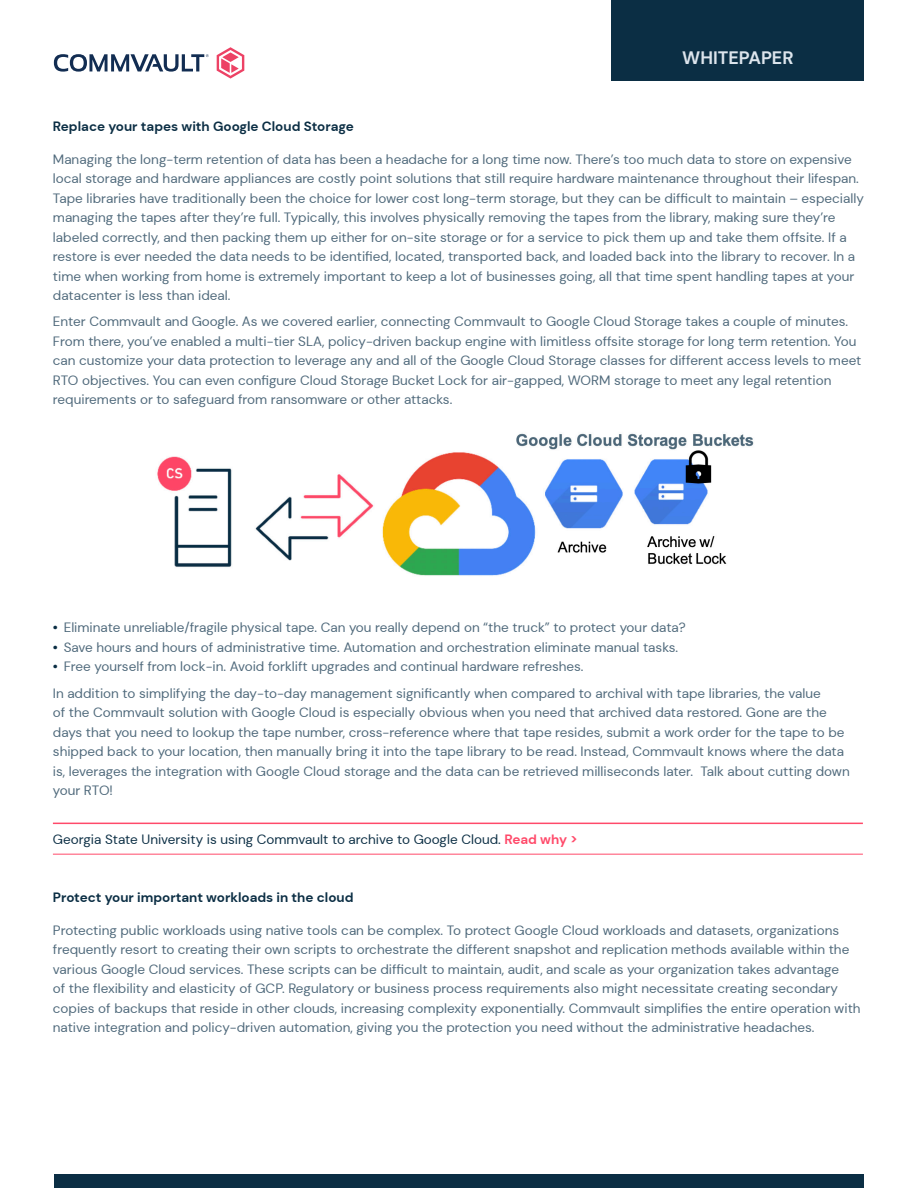
<style>
.page{position:relative;width:918px;height:1188px;background:#fff}
.page>*{position:absolute;margin:0;border:0;box-sizing:border-box;transform-origin:0 0}
.t1{font:700 18px "DM Sans";color:#dde5ed}
.Body_Copy{font:13.5px/19.5px "DM Sans";color:#4f697b}
.SubHead_2{font:700 13.5px "DM Sans";color:#0b2e44}
.Nurture_Title{font:13.5px "DM Sans";color:#0b2e44}
.s1{font-weight:700;color:#0b2e44}
.s2{font-weight:700;color:#ff4a6a}
</style>
<div class="page">
<div style="left:54px;top:1175px;width:810px;height:13px;background:#0b2e44"></div>
<img style="left:157px;top:433px;width:597px;height:143px">
<hr style="left:53px;top:823px;width:810px;height:1px;background:#ff4a6a">
<hr style="left:53px;top:854px;width:810px;height:1px;background:#ff4a6a">
<div style="left:612px;top:0;width:252px;height:81px;background:#0b2e44"></div>
<svg style="left:54px;top:54px;width:155px;height:18px"></svg>
<svg style="left:217px;top:47px;width:27px;height:32px"></svg>
<p class="t1" style="left:682px;top:46px;width:113px">WHITEPAPER</p>
<p class="SubHead_2" style="left:53px;top:118px;width:303px">Replace your tapes with Google Cloud Storage</p>
<p class="Body_Copy" style="left:53px;top:149px;width:813px">Managing the long-term retention of data has been a headache for a long time now. There’s too much data to store on expensive local storage and hardware appliances are costly point solutions that still require hardware maintenance throughout their lifespan.<br>Tape libraries have traditionally been the choice for lower cost long-term storage, but they can be difficult to maintain – especially managing the tapes after they’re full. Typically, this involves physically removing the tapes from the library, making sure they’re labeled correctly, and then packing them up either for on-site storage or for a service to pick them up and take them offsite. If a restore is ever needed the data needs to be identified, located, transported back, and loaded back into the library to recover. In a time when working from home is extremely important to keep a lot of businesses going, all that time spent handling tapes at your datacenter is less than ideal.</p>
<p class="Body_Copy" style="left:53px;top:312px;width:810px">Enter Commvault and Google. As we covered earlier, connecting Commvault to Google Cloud Storage takes a couple of minutes.<br>From there, you’ve enabled a multi-tier SLA, policy-driven backup engine with limitless offsite storage for long term retention. You can customize your data protection to leverage any and all of the Google Cloud Storage classes for different access levels to meet RTO objectives. You can even configure Cloud Storage Bucket Lock for air-gapped, WORM storage to meet any legal retention requirements or to safeguard from ransomware or other attacks.</p>
<p class="Body_Copy" style="left:53px;top:618px;width:634px"><span class="s1">•</span> Eliminate unreliable/fragile physical tape. Can you really depend on “the truck” to protect your data?</p>
<p class="Body_Copy" style="left:53px;top:637px;width:627px"><span class="s1">•</span> Save hours and hours of administrative time. Automation and orchestration eliminate manual tasks.</p>
<p class="Body_Copy" style="left:53px;top:657px;width:532px"><span class="s1">•</span> Free yourself from lock-in. Avoid forklift upgrades and continual hardware refreshes.</p>
<p class="Body_Copy" style="left:53px;top:683px;width:798px">In addition to simplifying the day-to-day management significantly when compared to archival with tape libraries, the value<br>of the Commvault solution with Google Cloud is especially obvious when you need that archived data restored. Gone are the days that you need to lookup the tape number, cross-reference where that tape resides, submit a work order for the tape to be shipped back to your location, then manually bring it into the tape library to be read. Instead, Commvault knows where the data is, leverages the integration with Google Cloud storage and the data can be retrieved milliseconds later. Talk about cutting down your RTO!</p>
<p class="Nurture_Title" style="left:53px;top:831px;width:526px">Georgia State University is using Commvault to archive to Google Cloud. <span class="s2">Read why &gt;</span></p>
<p class="SubHead_2" style="left:53px;top:889px;width:302px">Protect your important workloads in the cloud</p>
<p class="Body_Copy" style="left:53px;top:920px;width:809px">Protecting public workloads using native tools can be complex. To protect Google Cloud workloads and datasets, organizations frequently resort to creating their own scripts to orchestrate the different snapshot and replication methods available within the various Google Cloud services. These scripts can be difficult to maintain, audit, and scale as your organization takes advantage<br>of the flexibility and elasticity of GCP. Regulatory or business process requirements also might necessitate creating secondary copies of backups that reside in other clouds, increasing complexity exponentially. Commvault simplifies the entire operation with native integration and policy-driven automation, giving you the protection you need without the administrative headaches.</p>
</div>
